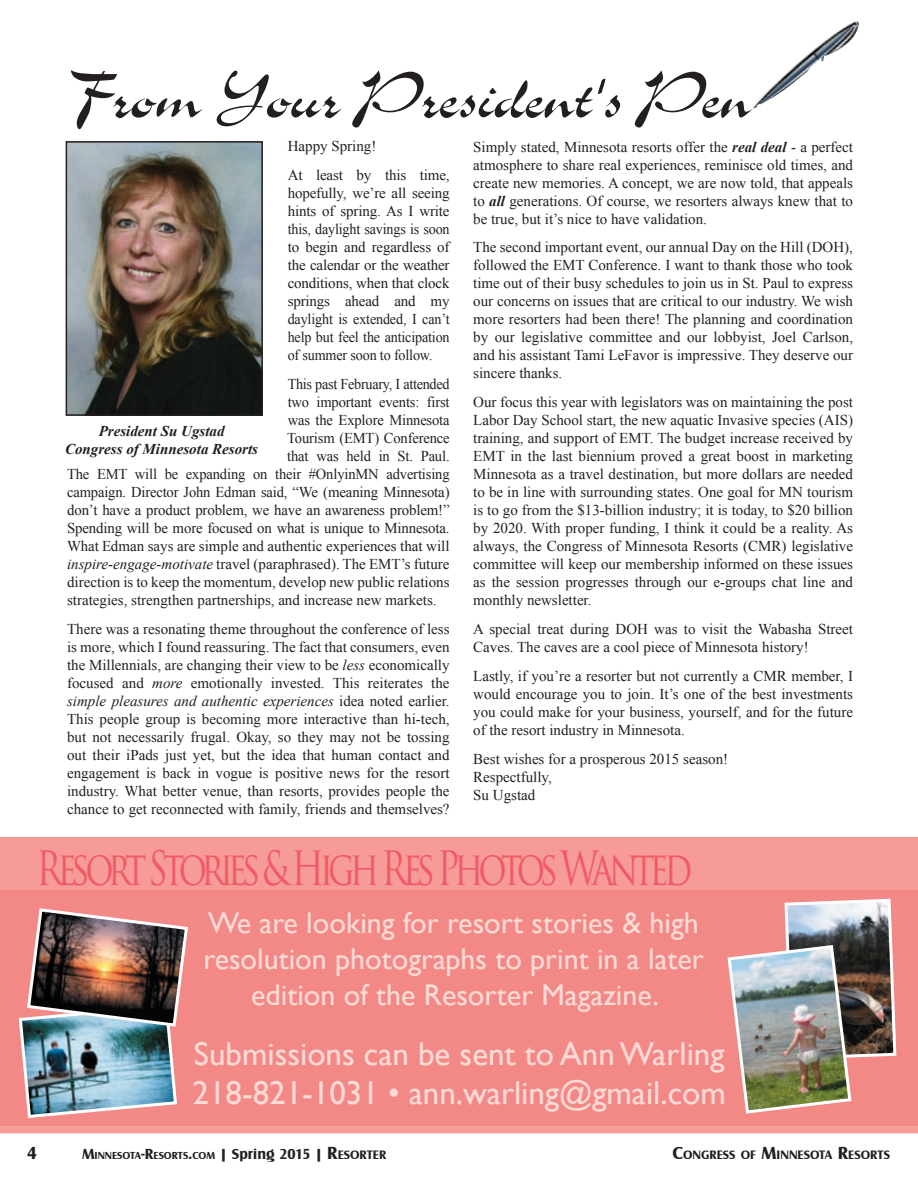
<style>
.page{position:relative;width:918px;height:1188px;background:#fff}
.page>*{position:absolute;margin:0;border:0;box-sizing:border-box;transform-origin:0 0}
.t1{font:46.05px "Trajan Pro";letter-spacing:-.14em;color:#f05a67;scale:.76 1}
.t2{font:33px/39.6px "Gill Sans";color:#fcdbd6}
.t3{font:30px/36px "Gill Sans";color:#fcdbd6;text-align:center}
.t4{font:700 18px "Castle T";color:#231f20}
.t5{font:15px/18px "Times New Roman";color:#231f20;text-align:justify}
.t6{font:italic 700 15px/18px "Times New Roman";color:#231f20;text-align:center}
.t7{font:15px "Times New Roman";letter-spacing:-.02em;color:#231f20;scale:.95 1}
.t8{font:700 12.6px "Castle T";color:#231f20}
.t9{font:700 10.5px "Castle T";color:#231f20}
.s1{font-style:italic}
.s2{font-weight:700;font-style:italic}
.s3{font-size:15px}
.s4{font-size:18px}
.s5{font-size:12.6px}
</style>
<div class="page">
<img style="left:752px;top:20px;width:107px;height:89px">
<svg style="left:71px;top:70px;width:681px;height:59px"></svg>
<img style="left:66px;top:141px;width:197px;height:275px">
<div style="left:0;top:837px;width:918px;height:296px;background:#f69b97"></div>
<div style="left:0;top:890px;width:918px;height:236px;background:#f38987"></div>
<img style="left:728px;top:899px;width:168px;height:215px">
<img style="left:19px;top:908px;width:169px;height:210px">
<p class="t5" style="left:288px;top:132px;width:163px;line-height:28.8px">Happy Spring!<br>At least by this time,</p>
<p class="t5" style="left:288px;top:184px;width:163px">hopefully, we’re all seeing hints of spring. As I write this, daylight savings is soon to begin and regardless of the calendar or the weather conditions, when that clock springs ahead and my daylight is extended, I can’t help but feel the anticipation of summer soon to follow.</p>
<p class="t7" style="left:288px;top:374px;width:172px">This past February, I attended</p>
<p class="t5" style="left:288px;top:393px;width:163px">two important events: first</p>
<p class="t5" style="left:288px;top:411px;width:163px">was the Explore Minnesota</p>
<p class="t5" style="left:287px;top:429px;width:164px">Tourism (EMT) Conference</p>
<p class="t5" style="left:287px;top:447px;width:164px">that was held in St. Paul.</p>
<p class="t5" style="left:67px;top:465px;width:384px">The EMT will be expanding on their #OnlyinMN advertising</p>
<p class="t5" style="left:67px;top:483px;width:384px">campaign. Director John Edman said, “We (meaning Minnesota)</p>
<p class="t5" style="left:67px;top:501px;width:384px">don’t have a product problem, we have an awareness problem!”</p>
<p class="t5" style="left:67px;top:519px;width:384px">Spending will be more focused on what is unique to Minnesota.</p>
<p class="t5" style="left:67px;top:537px;width:384px">What Edman says are simple and authentic experiences that will</p>
<p class="t5" style="left:67px;top:555px;width:384px"><span class="s1">inspire-engage-motivate</span> travel (paraphrased). The EMT’s future</p>
<p class="t5" style="left:67px;top:573px;width:384px">direction is to keep the momentum, develop new public relations</p>
<p class="t5" style="left:67px;top:591px;width:371px">strategies, strengthen partnerships, and increase new markets.</p>
<p class="t5" style="left:67px;top:620px;width:384px">There was a resonating theme throughout the conference of less is more, which I found reassuring. The fact that consumers, even the Millennials, are changing their view to be <span class="s1">less</span> economically focused and <span class="s1">more</span> emotionally invested. This reiterates the <span class="s1">simple pleasures and authentic experiences</span> idea noted earlier.<br>This people group is becoming more interactive than hi-tech, but not necessarily frugal. Okay, so they may not be tossing out their iPads just yet, but the idea that human contact and engagement is back in vogue is positive news for the resort industry. What better venue, than resorts, provides people the chance to get reconnected with family, friends and themselves?</p>
<p class="t6" style="left:65px;top:422px;width:194px">President Su Ugstad<br>Congress of Minnesota Resorts</p>
<p class="t5" style="left:473px;top:137px;width:381px">Simply stated, Minnesota resorts offer the <span class="s2">real deal</span> - a perfect atmosphere to share real experiences, reminisce old times, and create new memories. A concept, we are now told, that appeals to <span class="s2">all</span> generations. Of course, we resorters always knew that to be true, but it’s nice to have validation.</p>
<p class="t5" style="left:473px;top:238px;width:381px">The second important event, our annual Day on the Hill (DOH), followed the EMT Conference. I want to thank those who took time out of their busy schedules to join us in St. Paul to express our concerns on issues that are critical to our industry. We wish more resorters had been there! The planning and coordination by our legislative committee and our lobbyist, Joel Carlson, and his assistant Tami LeFavor is impressive. They deserve our sincere thanks.</p>
<p class="t5" style="left:473px;top:393px;width:381px">Our focus this year with legislators was on maintaining the post Labor Day School start, the new aquatic Invasive species (AIS) training, and support of EMT. The budget increase received by EMT in the last biennium proved a great boost in marketing Minnesota as a travel destination, but more dollars are needed to be in line with surrounding states. One goal for MN tourism is to go from the $13-billion industry; it is today, to $20 billion by 2020. With proper funding, I think it could be a reality. As always, the Congress of Minnesota Resorts (CMR) legislative committee will keep our membership informed on these issues as the session progresses through our e-groups chat line and monthly newsletter.</p>
<p class="t5" style="left:473px;top:620px;width:381px">A special treat during DOH was to visit the Wabasha Street<br>Caves. The caves are a cool piece of Minnesota history!</p>
<p class="t5" style="left:473px;top:666px;width:381px">Lastly, if you’re a resorter but not currently a CMR member, I would encourage you to join. It’s one of the best investments you could make for your business, yourself, and for the future of the resort industry in Minnesota.</p>
<p class="t5" style="left:473px;top:749px;width:256px;text-align:left">Best wishes for a prosperous 2015 season!<br>Respectfully,<br>Su Ugstad</p>
<h1 class="t1" style="left:36px;top:839px;width:865px">Resort Stories &amp; High Res Photos Wanted</h1>
<h3 class="t3" style="left:203px;top:905px;width:502px">We are looking for resort stories &amp; high resolution photographs to print in a later edition of the Resorter Magazine.</h3>
<h2 class="t2" style="left:193px;top:1034px;width:535px">Submissions can be sent to Ann Warling<br>218-821-1031 • ann.warling@gmail.com</h2>
<p class="t4" style="left:27px;top:1143px;width:11px">4</p>
<p class="t9" style="left:82px;top:1150px;width:306px"><span class="s3">M</span>INNESOTA<span class="s3">-R</span>ESORTS<span class="s3">.</span>COM <span class="s3">| Spring 2015 |</span> <span class="s4">R</span><span class="s5">ESORTER</span></p>
<p class="t8" style="left:673px;top:1147px;width:219px"><span class="s4">C</span>ONGRESS OF <span class="s4">M</span>INNESOTA <span class="s4">R</span>ESORTS</p>
</div>
